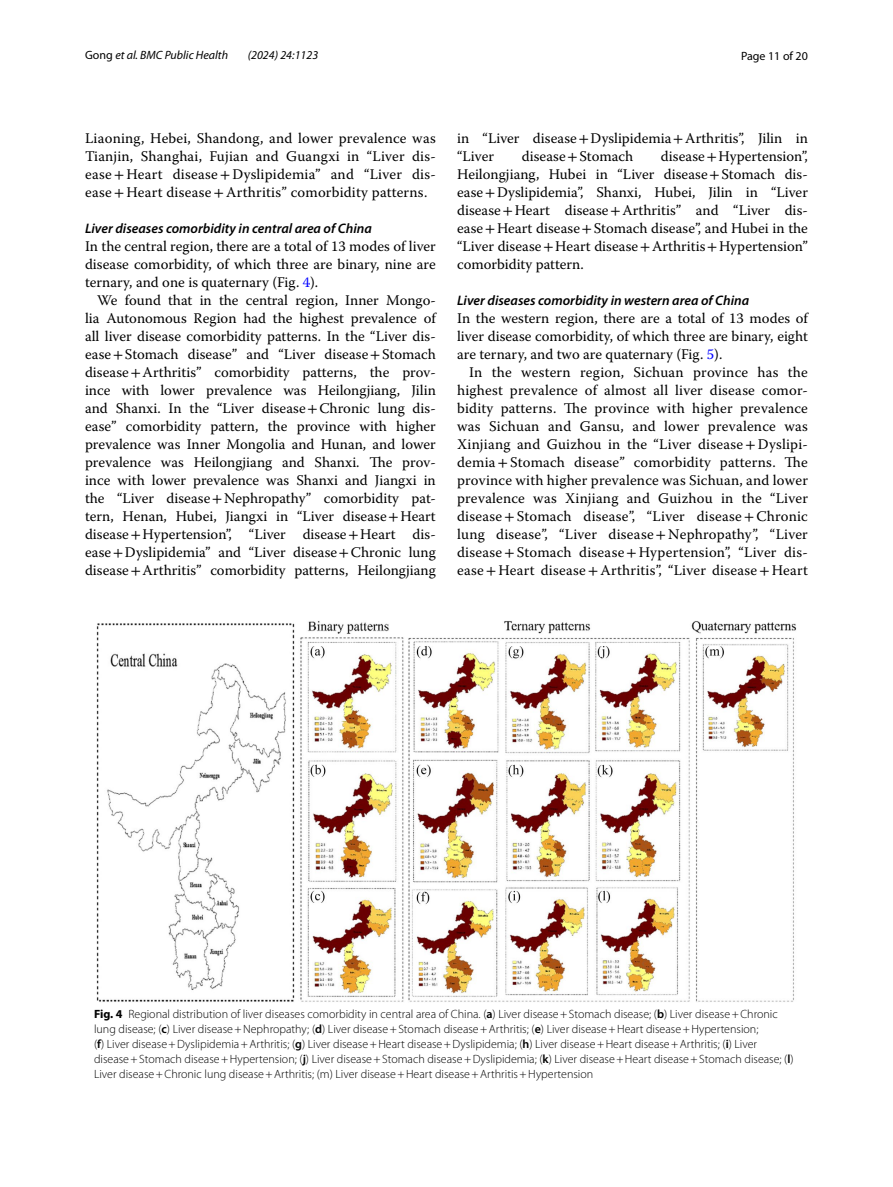
<style>
.page{position:relative;width:893px;height:1187px;background:#fff}
.page>*{position:absolute;margin:0;border:0;box-sizing:border-box;transform-origin:0 0}
.t1{font:14.7px/18px "Warnock Pro";color:#000;text-align:justify}
.t2{font:italic 600 13.8px "Myriad Pro";color:#000}
.t3{font:300 12px/15px "Myriad Pro";color:#000}
.t4{font:italic 12px "Myriad Pro";color:#000}
.t5{font:12px "Myriad Pro";color:#000}
.s1{font-style:normal}
.s2{font-family:"STIX"}
.s3{color:#00f}
.s4{font-weight:700}
.s5{font-weight:600}
</style>
<div class="page">
<img style="left:96px;top:621px;width:701px;height:381px">
<p class="t4" style="left:85px;top:48px;width:145px"><span class="s1">Gong</span> et al. BMC Public Health</p>
<p class="t4" style="left:248px;top:48px;width:72px">(2024) 24:1123</p>
<p class="t5" style="left:741px;top:48px;width:68px">Page 11 of 20</p>
<p class="t1" style="left:85px;top:128px;width:352px">Liaoning, Hebei, Shandong, and lower prevalence was Tianjin, Shanghai, Fujian and Guangxi in “Liver dis&shy;ease<span class="s2">+</span>Heart disease<span class="s2">+</span> Dyslipidemia” and “Liver dis&shy;ease<span class="s2">+</span>Heart disease<span class="s2">+</span> Arthritis” comorbidity patterns.</p>
<p class="t2" style="left:85px;top:219px;width:288px">Liver diseases comorbidity in central area of China</p>
<p class="t1" style="left:85px;top:236px;width:352px">In the central region, there are a total of 13 modes of liver disease comorbidity, of which three are binary, nine are ternary, and one is quaternary (Fig. <span class="s3">4</span>).</p>
<p class="t1" style="left:85px;top:290px;width:352px;text-indent:12px">We found that in the central region, Inner Mongo&shy;lia Autonomous Region had the highest prevalence of all liver disease comorbidity patterns. In the “Liver dis&shy;ease<span class="s2">+</span>Stomach disease” and “Liver disease<span class="s2">+</span>Stomach disease<span class="s2">+</span>Arthritis” comorbidity patterns, the prov&shy;ince with lower prevalence was Heilongjiang, Jilin and Shanxi. In the “Liver disease<span class="s2">+</span>Chronic lung dis&shy;ease” comorbidity pattern, the province with higher prevalence was Inner Mongolia and Hunan, and lower prevalence was Heilongjiang and Shanxi. The prov&shy;ince with lower prevalence was Shanxi and Jiangxi in the “Liver disease<span class="s2">+</span>Nephropathy” comorbidity pat&shy;tern, Henan, Hubei, Jiangxi in “Liver disease<span class="s2">+</span>Heart disease<span class="s2">+</span>Hypertension”, “Liver disease<span class="s2">+</span>Heart dis&shy;ease<span class="s2">+</span>Dyslipidemia” and “Liver disease<span class="s2">+</span>Chronic lung disease<span class="s2">+</span>Arthritis” comorbidity patterns, Heilongjiang</p>
<p class="t1" style="left:457px;top:129px;width:352px">in “Liver disease<span class="s2">+</span>Dyslipidemia<span class="s2">+</span>Arthritis”, Jilin in “Liver</p>
<p class="t1" style="left:457px;top:147px;width:352px;text-indent:204px">disease<span class="s2">+</span>Hypertension”, Heilongjiang, Hubei in “Liver disease<span class="s2">+</span>Stomach dis&shy;ease<span class="s2">+</span>Dyslipidemia”, Shanxi, Hubei, Jilin in “Liver disease<span class="s2">+</span>Heart disease<span class="s2">+</span>Arthritis” and “Liver dis&shy;ease<span class="s2">+</span>Heart disease<span class="s2">+</span>Stomach disease”, and Hubei in the “Liver disease<span class="s2">+</span>Heart disease<span class="s2">+</span>Arthritis<span class="s2">+</span>Hypertension” comorbidity pattern.</p>
<p class="t2" style="left:457px;top:291px;width:294px">Liver diseases comorbidity in western area of China</p>
<p class="t1" style="left:457px;top:309px;width:352px">In the western region, there are a total of 13 modes of liver disease comorbidity, of which three are binary, eight are ternary, and two are quaternary (Fig. <span class="s3">5</span>).</p>
<p class="t1" style="left:457px;top:363px;width:352px;text-indent:12px">In the western region, Sichuan province has the highest prevalence of almost all liver disease comor&shy;bidity patterns. The province with higher prevalence was Sichuan and Gansu, and lower prevalence was Xinjiang and Guizhou in the “Liver disease<span class="s2">+</span> Dyslipi&shy;demia<span class="s2">+</span>Stomach disease” comorbidity patterns. The province with higher prevalence was Sichuan, and lower prevalence was Xinjiang and Guizhou in the “Liver disease<span class="s2">+</span>Stomach disease”, “Liver disease<span class="s2">+</span>Chronic lung disease”, “Liver disease<span class="s2">+</span>Nephropathy”, “Liver disease<span class="s2">+</span>Stomach disease<span class="s2">+</span>Hypertension”, “Liver dis&shy;ease<span class="s2">+</span>Heart disease<span class="s2">+</span> Arthritis”, “Liver disease<span class="s2">+</span>Heart</p>
<p class="t1" style="left:522px;top:147px;width:113px">disease<span class="s2">+</span>Stomach</p>
<p class="t3" style="left:94px;top:1006px;width:701px"><span class="s4">Fig. 4</span> Regional distribution of liver diseases comorbidity in central area of China. (<span class="s5">a</span>) Liver disease+Stomach disease; (<span class="s5">b</span>) Liver disease+Chronic lung disease; (<span class="s5">c</span>) Liver disease+Nephropathy; (<span class="s5">d</span>) Liver disease+Stomach disease+Arthritis; (<span class="s5">e</span>) Liver disease+Heart disease+Hypertension;<br>(<span class="s5">f</span>) Liver disease+Dyslipidemia+Arthritis; (<span class="s5">g</span>) Liver disease+Heart disease+Dyslipidemia; (<span class="s5">h</span>) Liver disease+Heart disease+Arthritis; (<span class="s5">i</span>) Liver disease+Stomach disease+Hypertension; (<span class="s5">j</span>) Liver disease+Stomach disease+Dyslipidemia; (<span class="s5">k</span>) Liver disease+Heart disease+Stomach disease; (<span class="s5">l</span>)<br>Liver disease+Chronic lung disease+Arthritis; (m) Liver disease+Heart disease+Arthritis+Hypertension</p>
</div>
